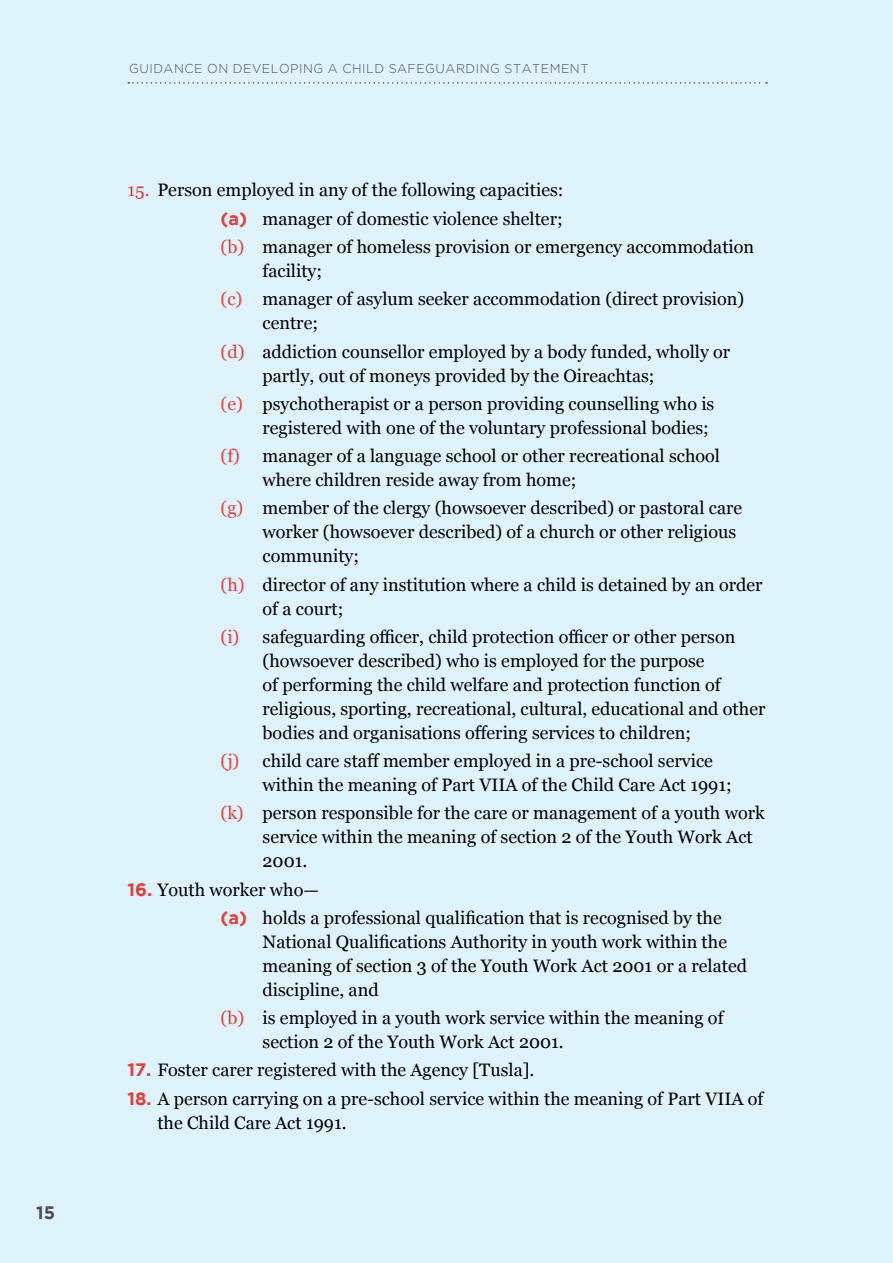
<style>
.page{position:relative;width:893px;height:1263px;background:#dff3fd}
.page>*{position:absolute;margin:0;border:0;box-sizing:border-box;transform-origin:0 0}
.t1{font:18px/24px "Georgia";color:#000}
.t2{font:700 18px "Gotham";color:#4b4f52}
.t3{font:300 12.75px "Gotham";letter-spacing:.04em;color:#4b4f52}
.s1{color:#e63e38}
.s2{font-family:"Gotham";font-weight:700;color:#e63e38}
</style>
<div class="page">
<svg style="left:128px;top:82px;width:639px;height:2px"></svg>
<p class="t2" style="left:36px;top:1202px;width:20px">15</p>
<p class="t3" style="left:129px;top:62px;width:461px">GUIDANCE ON DEVELOPING A CHILD SAFEGUARDING STATEMENT</p>
<p class="t1" style="left:221px;top:175px;width:535px;line-height:28.2px;text-indent:-93px"><span class="s1">15.</span> Person employed in any of the following capacities:<br><span class="s2">(a)</span> manager of domestic violence shelter;<br><span class="s1">(b)</span> manager of homeless provision or emergency accommodation</p>
<p class="t1" style="left:221px;top:256px;width:525px;line-height:28.2px;text-indent:42px">facility;<br><span class="s1">(c)</span> manager of asylum seeker accommodation (direct provision)</p>
<p class="t1" style="left:221px;top:308px;width:511px;line-height:28.2px;text-indent:42px">centre;<br><span class="s1">(d)</span> addiction counsellor employed by a body funded, wholly or</p>
<p class="t1" style="left:221px;top:360px;width:495px;line-height:28.2px;text-indent:42px">partly, out of moneys provided by the Oireachtas;<br><span class="s1">(e)</span> psychotherapist or a person providing counselling who is</p>
<p class="t1" style="left:221px;top:413px;width:501px;line-height:28.2px;text-indent:42px">registered with one of the voluntary professional bodies; <span class="s1">(f)</span> manager of a language school or other recreational school</p>
<p class="t1" style="left:221px;top:465px;width:523px;line-height:28.2px;text-indent:42px">where children reside away from home;<br><span class="s1">(g)</span> member of the clergy (howsoever described) or pastoral care</p>
<p class="t1" style="left:263px;top:519px;width:475px">worker (howsoever described) of a church or other religious community;</p>
<p class="t1" style="left:263px;top:572px;width:501px;text-indent:-42px"><span class="s1">(h)</span> director of any institution where a child is detained by an order of a court;</p>
<p class="t1" style="left:263px;top:624px;width:504px;text-indent:-42px"><span class="s1">(i)</span> safeguarding officer, child protection officer or other person (howsoever described) who is employed for the purpose<br>of performing the child welfare and protection function of religious, sporting, recreational, cultural, educational and other bodies and organisations offering services to children;</p>
<p class="t1" style="left:263px;top:748px;width:471px;text-indent:-42px"><span class="s1">(j)</span> child care staff member employed in a pre-school service within the meaning of Part VIIA of the Child Care Act 1991;</p>
<p class="t1" style="left:263px;top:800px;width:504px;text-indent:-42px"><span class="s1">(k)</span> person responsible for the care or management of a youth work service within the meaning of section 2 of the Youth Work Act<br>2001.</p>
<p class="t1" style="left:221px;top:874px;width:503px;line-height:28.2px;text-indent:-93px"><span class="s2">16.</span> Youth worker who—<br><span class="s2">(a)</span> holds a professional qualification that is recognised by the</p>
<p class="t1" style="left:263px;top:929px;width:486px">National Qualifications Authority in youth work within the meaning of section 3 of the Youth Work Act 2001 or a related discipline, and</p>
<p class="t1" style="left:263px;top:1005px;width:462px;text-indent:-42px"><span class="s1">(b)</span> is employed in a youth work service within the meaning of section 2 of the Youth Work Act 2001.</p>
<p class="t1" style="left:128px;top:1057px;width:408px"><span class="s2">17.</span> Foster carer registered with the Agency [Tusla].</p>
<p class="t1" style="left:157px;top:1086px;width:608px;text-indent:-30px"><span class="s2">18.</span> A person carrying on a pre-school service within the meaning of Part VIIA of the Child Care Act 1991.</p>
</div>
